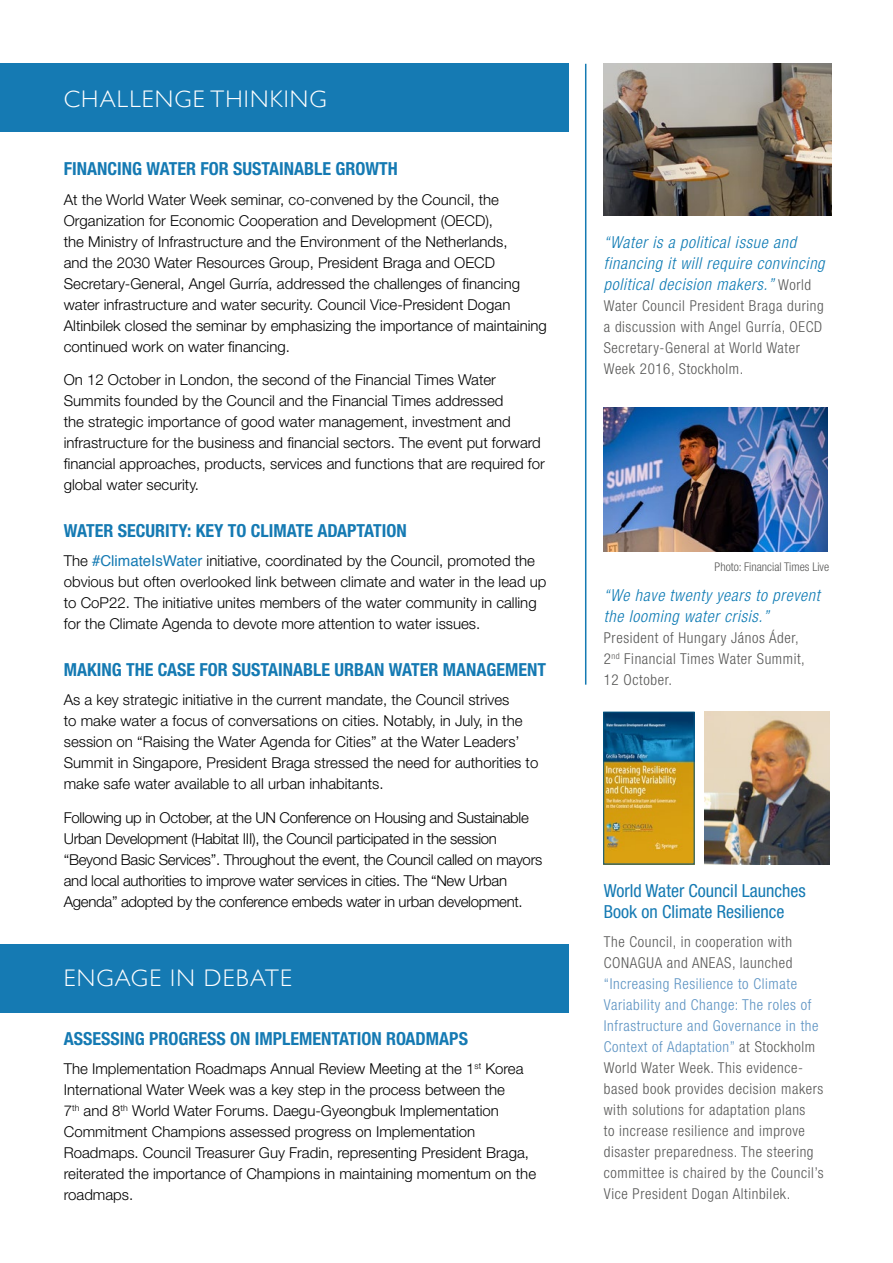
<style>
.page{position:relative;width:893px;height:1263px;background:#fff}
.page>*{position:absolute;margin:0;border:0;box-sizing:border-box;transform-origin:0 0}
.T1{font:300 24px "Gill Sans";letter-spacing:.05em;color:#fff}
.Body_Text_10pt_Helv{font:700 condensed 18px "Helvetica Neue LT";color:#157ab3}
.T2_COL{font:condensed 18px/20.2px "Helvetica Neue LT Std";color:#157ab3}
.TXT_COL{font:italic 300 condensed 16.5px/21px "Helvetica Neue LT Std";letter-spacing:.04em;color:#0f7bb4}
.Body_Text_10pt_Helv-2{font:300 15px/21px "Helvetica Neue LT Std";color:#000}
.TXT_COL-2{font:300 condensed 15px/21px "Helvetica Neue LT Std";letter-spacing:.04em;color:#575756}
.Body_Text_10pt_Helv-3{font:300 15px/21px "Helvetica Neue LT Std";letter-spacing:-.02em;color:#000}
.Photo_captions{font:300 condensed 12px "Helvetica Neue LT Std";color:#575756}
.s1{font-family:"Helvetica";font-weight:400;color:#157ab3}
.s2{font-style:normal;font-size:15px;color:#575756}
.s3{color:#5b92c2}
</style>
<div class="page">
<div style="left:0;top:944px;width:568px;height:68px;background:#157ab3"></div>
<div style="left:0;top:64px;width:568px;height:68px;background:#157ab3"></div>
<hr style="left:585px;top:64px;width:1px;height:621px;background:#157ab3">
<img style="left:604px;top:64px;width:227px;height:151px">
<img style="left:705px;top:712px;width:124px;height:152px">
<img style="left:605px;top:714px;width:87px;height:148px">
<div style="left:603px;top:712px;width:91px;height:152px;border:1px solid #005483"></div>
<img style="left:603px;top:407px;width:225px;height:145px">
<p class="T1" style="left:64px;top:81px;width:265px">CHALLENGE THINKING</p>
<p class="Body_Text_10pt_Helv" style="left:64px;top:158px;width:335px">FINANCING WATER FOR SUSTAINABLE GROWTH</p>
<p class="Body_Text_10pt_Helv-2" style="left:64px;top:188px;width:485px">At the World Water Week seminar, co-convened by the Council, the Organization for Economic Cooperation and Development (OECD),<br>the Ministry of Infrastructure and the Environment of the Netherlands,<br>and the 2030 Water Resources Group, President Braga and OECD Secretary-General, Angel Gurría, addressed the challenges of financing water infrastructure and water security. Council Vice-President Dogan Altinbilek closed the seminar by emphasizing the importance of maintaining continued work on water financing.</p>
<p class="Body_Text_10pt_Helv-2" style="left:64px;top:369px;width:482px">On 12 October in London, the second of the Financial Times Water Summits founded by the Council and the Financial Times addressed<br>the strategic importance of good water management, investment and infrastructure for the business and financial sectors. The event put forward financial approaches, products, services and functions that are required for global water security.</p>
<p class="Body_Text_10pt_Helv" style="left:64px;top:520px;width:344px">WATER SECURITY: KEY TO CLIMATE ADAPTATION</p>
<p class="Body_Text_10pt_Helv-2" style="left:64px;top:550px;width:484px">The <span class="s1">#ClimateIsWater</span> initiative, coordinated by the Council, promoted the obvious but often overlooked link between climate and water in the lead up to CoP22. The initiative unites members of the water community in calling for the Climate Agenda to devote more attention to water issues.</p>
<p class="Body_Text_10pt_Helv" style="left:64px;top:659px;width:484px">MAKING THE CASE FOR SUSTAINABLE URBAN WATER MANAGEMENT</p>
<p class="Body_Text_10pt_Helv-2" style="left:64px;top:689px;width:476px">As a key strategic initiative in the current mandate, the Council strives<br>to make water a focus of conversations on cities. Notably, in July, in the session on “Raising the Water Agenda for Cities” at the Water Leaders’ Summit in Singapore, President Braga stressed the need for authorities to make safe water available to all urban inhabitants.</p>
<p class="Body_Text_10pt_Helv-3" style="left:64px;top:807px;width:480px">Following up in October, at the UN Conference on Housing and Sustainable Urban Development (Habitat III), the Council participated in the session “Beyond Basic Services”. Throughout the event, the Council called on mayors and local authorities to improve water services in cities. The “New Urban Agenda” adopted by the conference embeds water in urban development.</p>
<p class="T1" style="left:64px;top:959px;width:230px">ENGAGE IN DEBATE</p>
<p class="Body_Text_10pt_Helv" style="left:64px;top:1027px;width:406px">ASSESSING PROGRESS ON IMPLEMENTATION ROADMAPS</p>
<p class="Body_Text_10pt_Helv-2" style="left:64px;top:1058px;width:474px">The Implementation Roadmaps Annual Review Meeting at the 1<sup>st</sup> Korea International Water Week was a key step in the process between the<br>7<sup>th</sup> and 8<sup>th</sup> World Water Forums. Daegu-Gyeongbuk Implementation Commitment Champions assessed progress on Implementation Roadmaps. Council Treasurer Guy Fradin, representing President Braga, reiterated the importance of Champions in maintaining momentum on the roadmaps.</p>
<p class="TXT_COL" style="left:604px;top:232px;width:222px">“Water is a political issue and financing it will require convincing political decision makers.” <span class="s2">World</span></p>
<p class="TXT_COL-2" style="left:604px;top:295px;width:222px">Water Council President Braga during a discussion with Angel Gurría, OECD<br>Secretary-General at World Water<br>Week 2016, Stockholm.</p>
<p class="Photo_captions" style="left:715px;top:560px;width:116px">Photo: Financial Times Live</p>
<p class="TXT_COL" style="left:604px;top:585px;width:217px">“We have twenty years to prevent the looming water crisis.”</p>
<p class="TXT_COL-2" style="left:604px;top:627px;width:203px">President of Hungary János Áder,<br>2<sup>nd</sup> Financial Times Water Summit,<br>12 October.</p>
<p class="T2_COL" style="left:604px;top:881px;width:204px">World Water Council Launches<br>Book on Climate Resilience</p>
<p class="TXT_COL-2" style="left:604px;top:931px;width:221px">The Council, in cooperation with CONAGUA and ANEAS, launched <span class="s3">“Increasing Resilience to Climate Variability and Change: The roles of Infrastructure and Governance in the Context of Adaptation”</span> at Stockholm World Water Week. This evidence&shy;based book provides decision makers with solutions for adaptation plans<br>to increase resilience and improve disaster preparedness. The steering committee is chaired by the Council’s Vice President Dogan Altinbilek.</p>
</div>
